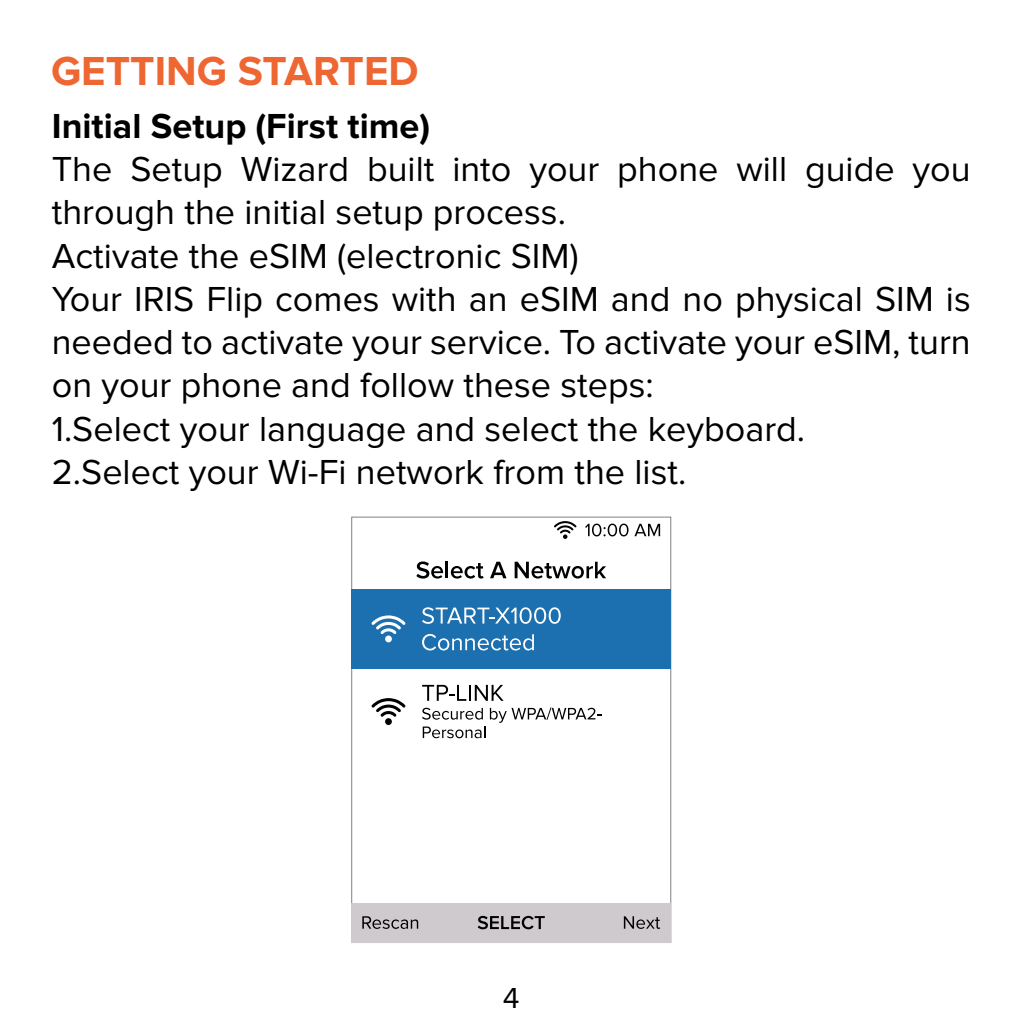
<style>
.page{position:relative;width:1021px;height:1021px;background:#fff}
.page>*{position:absolute;margin:0;border:0;box-sizing:border-box;transform-origin:0 0}
.t1{font:700 42px "Proxima Nova";color:#ee6631}
.t2{font:36px/43.2px "Proxima Nova";color:#000}
.t3{font:700 36px "Proxima Nova";color:#000}
.t4{font:30px "Proxima Nova";color:#000}
</style>
<div class="page">
<div style="left:352px;top:589px;width:318px;height:80px;background:#1d70b0"></div>
<svg style="left:422px;top:607px;width:138px;height:17px"></svg>
<svg style="left:371px;top:615px;width:34px;height:27px"></svg>
<svg style="left:422px;top:634px;width:112px;height:16px"></svg>
<svg style="left:422px;top:685px;width:81px;height:15px"></svg>
<svg style="left:422px;top:707px;width:179px;height:31px"></svg>
<svg style="left:371px;top:698px;width:34px;height:27px"></svg>
<svg style="left:416px;top:561px;width:27px;height:17px"></svg>
<hr style="left:445px;top:561px;width:3px;height:17px;background:#000">
<svg style="left:451px;top:563px;width:32px;height:15px"></svg>
<svg style="left:490px;top:561px;width:16px;height:17px"></svg>
<svg style="left:514px;top:561px;width:92px;height:17px"></svg>
<div style="left:352px;top:902px;width:318px;height:40px;background:#cecacd"></div>
<svg style="left:624px;top:916px;width:36px;height:12px"></svg>
<svg style="left:477px;top:915px;width:67px;height:14px"></svg>
<svg style="left:554px;top:521px;width:22px;height:18px"></svg>
<svg style="left:585px;top:523px;width:43px;height:13px"></svg>
<svg style="left:634px;top:524px;width:26px;height:12px"></svg>
<svg style="left:362px;top:916px;width:56px;height:12px"></svg>
<p class="t1" style="left:51px;top:47px;width:369px">GETTING STARTED</p>
<p class="t3" style="left:52px;top:105px;width:380px">Initial Setup (First time)</p>
<p class="t2" style="left:52px;top:148px;width:920px">The Setup Wizard built into your phone will guide you through the initial setup process.<br>Activate the eSIM (electronic SIM)<br>Your IRIS Flip comes with an eSIM and no physical SIM is needed to activate your service. To activate your eSIM, turn on your phone and follow these steps:<br>1.Select your language and select the keyboard.<br>2.Select your Wi-Fi network from the list.</p>
<p class="t4" style="left:503px;top:981px;width:18px">4</p>
</div>
